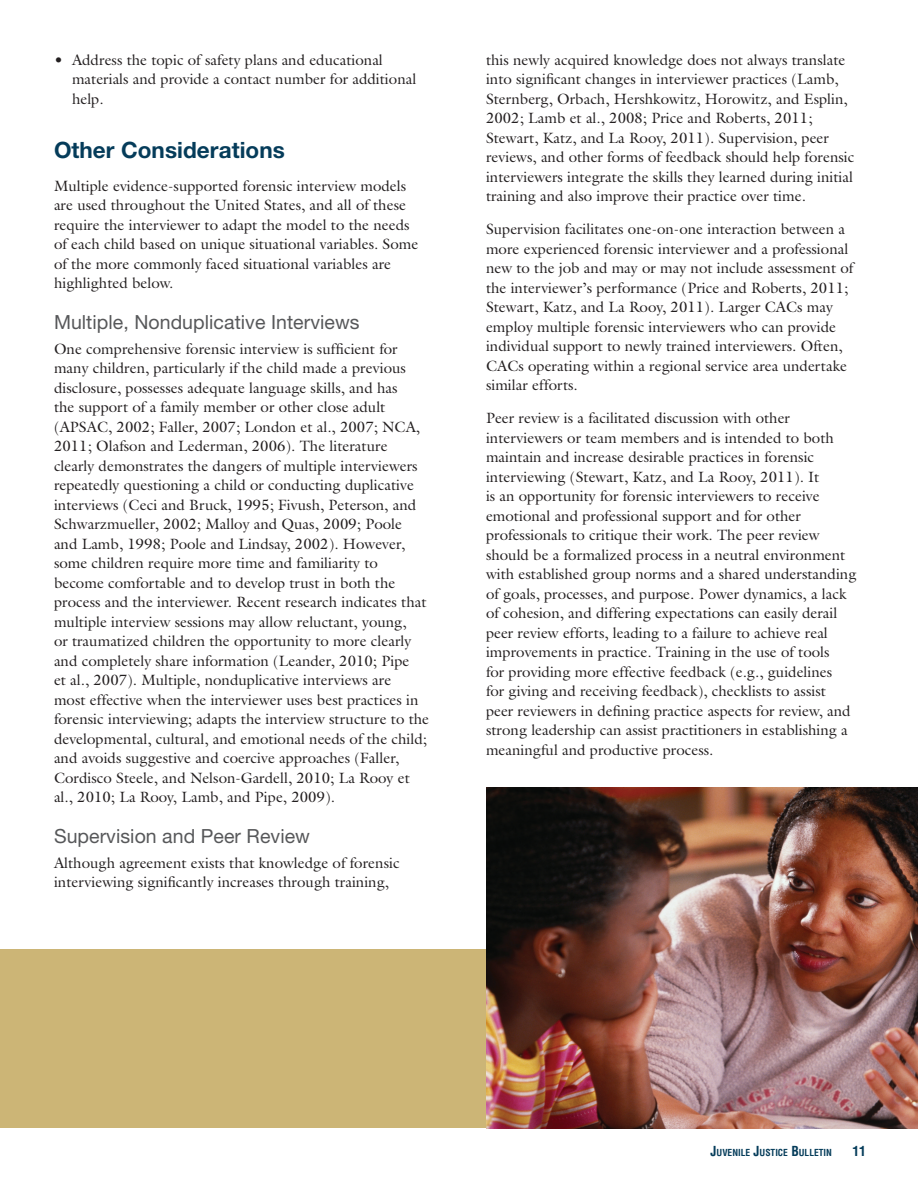
<style>
.page{position:relative;width:918px;height:1188px;background:#fff}
.page>*{position:absolute;margin:0;border:0;box-sizing:border-box;transform-origin:0 0}
.t1{font:700 22.5px "Helvetica Neue LT Std";letter-spacing:.005em;color:#053c5a}
.t2{font:19.5px "Helvetica Neue LT Std";letter-spacing:.005em;color:#57585a}
.t3{font:15px/19.5px "Galliard Std";color:#231f20}
.t4{font:700 condensed 13.5px "Helvetica LT Std";color:#053c5a}
.t5{font:700 condensed 9.45px "Helvetica LT Std";color:#053c5a}
.s1{font-size:13.5px}
</style>
<div class="page">
<div style="left:0;top:949px;width:918px;height:179px;background:#ccb576"></div>
<img style="left:486px;top:788px;width:432px;height:340px">
<p class="t3" style="left:72px;top:50px;width:346px;text-indent:-18px">• Address the topic of safety plans and educational materials and provide a contact number for additional help.</p>
<h3 class="t1" style="left:54px;top:136px;width:232px">Other Considerations</h3>
<p class="t3" style="left:54px;top:176px;width:366px">Multiple evidence-supported forensic interview models are used throughout the United States, and all of these require the interviewer to adapt the model to the needs of each child based on unique situational variables. Some of the more commonly faced situational variables are highlighted below.</p>
<h3 class="t2" style="left:54px;top:310px;width:307px">Multiple, Nonduplicative Interviews</h3>
<p class="t3" style="left:54px;top:339px;width:377px">One comprehensive forensic interview is sufficient for many children, particularly if the child made a previous disclosure, possesses adequate language skills, and has<br>the support of a family member or other close adult (APSAC, 2002; Faller, 2007; London et al., 2007; NCA, 2011; Olafson and Lederman, 2006). The literature clearly demonstrates the dangers of multiple interviewers repeatedly questioning a child or conducting duplicative interviews (Ceci and Bruck, 1995; Fivush, Peterson, and Schwarzmueller, 2002; Malloy and Quas, 2009; Poole and Lamb, 1998; Poole and Lindsay, 2002). However, some children require more time and familiarity to become comfortable and to develop trust in both the process and the interviewer. Recent research indicates that multiple interview sessions may allow reluctant, young,<br>or traumatized children the opportunity to more clearly and completely share information (Leander, 2010; Pipe<br>et al., 2007). Multiple, nonduplicative interviews are<br>most effective when the interviewer uses best practices in forensic interviewing; adapts the interview structure to the developmental, cultural, and emotional needs of the child; and avoids suggestive and coercive approaches (Faller, Cordisco Steele, and Nelson-Gardell, 2010; La Rooy et al., 2010; La Rooy, Lamb, and Pipe, 2009).</p>
<h3 class="t2" style="left:54px;top:824px;width:258px">Supervision and Peer Review</h3>
<p class="t3" style="left:54px;top:853px;width:347px">Although agreement exists that knowledge of forensic interviewing significantly increases through training,</p>
<p class="t3" style="left:486px;top:50px;width:370px">this newly acquired knowledge does not always translate into significant changes in interviewer practices (Lamb, Sternberg, Orbach, Hershkowitz, Horowitz, and Esplin, 2002; Lamb et al., 2008; Price and Roberts, 2011; Stewart, Katz, and La Rooy, 2011). Supervision, peer reviews, and other forms of feedback should help forensic interviewers integrate the skills they learned during initial training and also improve their practice over time.</p>
<p class="t3" style="left:486px;top:219px;width:369px">Supervision facilitates one-on-one interaction between a more experienced forensic interviewer and a professional new to the job and may or may not include assessment of the interviewer’s performance (Price and Roberts, 2011; Stewart, Katz, and La Rooy, 2011). Larger CACs may employ multiple forensic interviewers who can provide individual support to newly trained interviewers. Often, CACs operating within a regional service area undertake similar efforts.</p>
<p class="t3" style="left:486px;top:408px;width:372px">Peer review is a facilitated discussion with other interviewers or team members and is intended to both maintain and increase desirable practices in forensic interviewing (Stewart, Katz, and La Rooy, 2011). It<br>is an opportunity for forensic interviewers to receive emotional and professional support and for other professionals to critique their work. The peer review should be a formalized process in a neutral environment with established group norms and a shared understanding of goals, processes, and purpose. Power dynamics, a lack of cohesion, and differing expectations can easily derail peer review efforts, leading to a failure to achieve real improvements in practice. Training in the use of tools<br>for providing more effective feedback (e.g., guidelines<br>for giving and receiving feedback), checklists to assist peer reviewers in defining practice aspects for review, and strong leadership can assist practitioners in establishing a meaningful and productive process.</p>
<p class="t5" style="left:711px;top:1146px;width:123px"><span class="s1">J</span>UVENILE <span class="s1">J</span>USTICE <span class="s1">B</span>ULLETIN</p>
<p class="t4" style="left:852px;top:1142px;width:15px">11</p>
</div>
